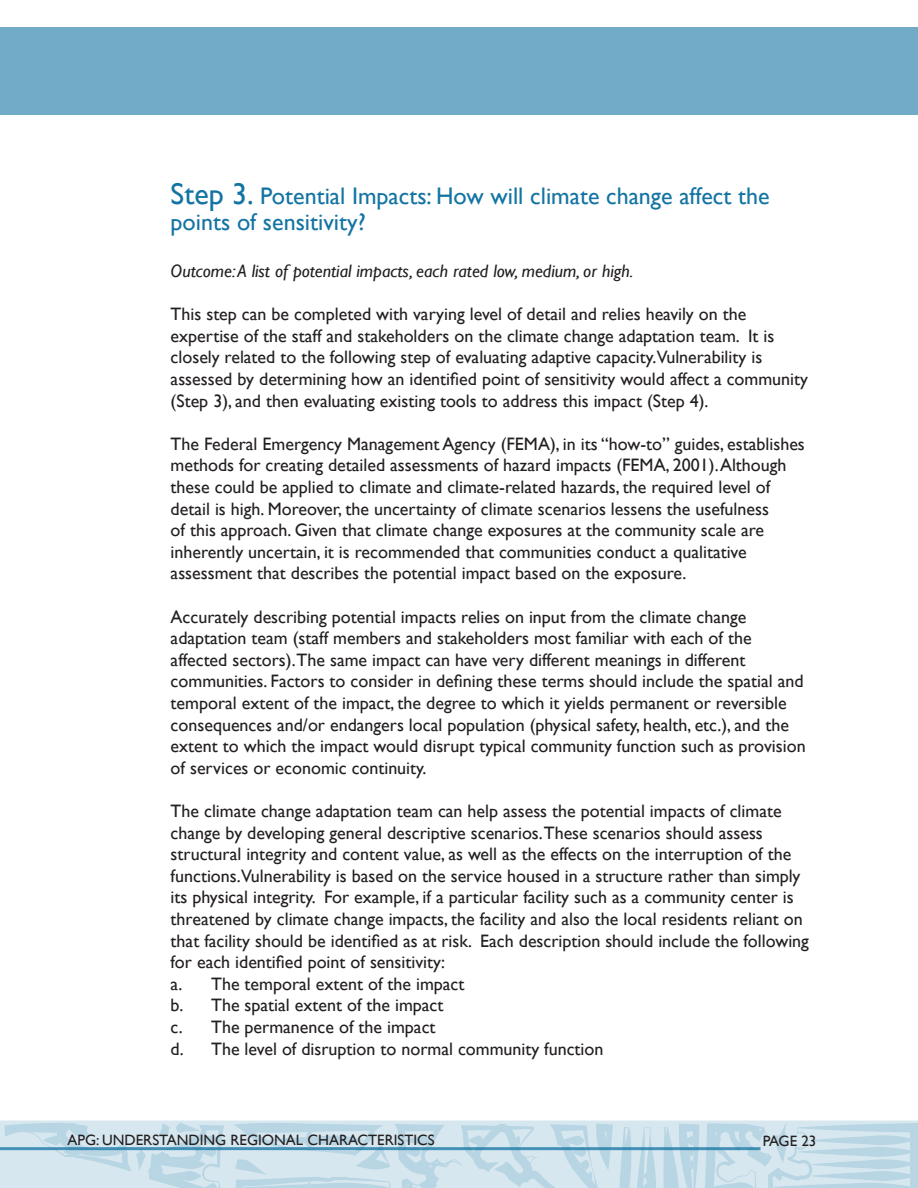
<style>
.page{position:relative;width:918px;height:1188px;background:#fff}
.page>*{position:absolute;margin:0;border:0;box-sizing:border-box;transform-origin:0 0}
.t1{font:24px/25.5px "Gill Sans";color:#1374a3}
.t2{font:18px/21.6px "Gill Sans";color:#231f20}
.t3{font:italic 18px "Gill Sans";color:#231f20}
.t4{font:15px "Gill Sans";color:#231f20}
.s1{font-size:30px}
</style>
<div class="page">
<div style="left:0;top:27px;width:918px;height:87px;background:#71abc7"></div>
<svg style="left:0;top:1120px;width:918px;height:68px;fill:#d7e7ef"></svg>
<svg style="left:619px;top:1127px;width:38px;height:61px"></svg>
<svg style="left:663px;top:1121px;width:255px;height:67px"></svg>
<svg style="left:233px;top:1123px;width:380px;height:65px"></svg>
<svg style="left:4px;top:1122px;width:220px;height:66px"></svg>
<hr style="left:0;top:1147px;width:760px;height:3px;background:#1374a3">
<h1 class="t1" style="left:171px;top:184px;width:600px"><span class="s1">Step 3.</span> Potential Impacts: How will climate change affect the points of sensitivity?</h1>
<p class="t3" style="left:171px;top:260px;width:464px">Outcome:A list of potential impacts, each rated low, medium, or high.</p>
<p class="t2" style="left:171px;top:304px;width:639px">This step can be completed with varying level of detail and relies heavily on the expertise of the staff and stakeholders on the climate change adaptation team. It is closely related to the following step of evaluating adaptive capacity.Vulnerability is assessed by determining how an identified point of sensitivity would affect a community (Step 3), and then evaluating existing tools to address this impact (Step 4).</p>
<p class="t2" style="left:171px;top:433px;width:636px">The Federal Emergency Management Agency (FEMA), in its “how-to” guides, establishes methods for creating detailed assessments of hazard impacts (FEMA, 2001). Although these could be applied to climate and climate-related hazards, the required level of detail is high. Moreover, the uncertainty of climate scenarios lessens the usefulness<br>of this approach. Given that climate change exposures at the community scale are inherently uncertain, it is recommended that communities conduct a qualitative assessment that describes the potential impact based on the exposure.</p>
<p class="t2" style="left:171px;top:606px;width:637px">Accurately describing potential impacts relies on input from the climate change adaptation team (staff members and stakeholders most familiar with each of the affected sectors).The same impact can have very different meanings in different communities. Factors to consider in defining these terms should include the spatial and temporal extent of the impact, the degree to which it yields permanent or reversible consequences and/or endangers local population (physical safety, health, etc.), and the extent to which the impact would disrupt typical community function such as provision of services or economic continuity.</p>
<p class="t2" style="left:171px;top:800px;width:640px">The climate change adaptation team can help assess the potential impacts of climate change by developing general descriptive scenarios.These scenarios should assess structural integrity and content value, as well as the effects on the interruption of the functions.Vulnerability is based on the service housed in a structure rather than simply its physical integrity. For example, if a particular facility such as a community center is threatened by climate change impacts, the facility and also the local residents reliant on that facility should be identified as at risk. Each description should include the following for each identified point of sensitivity:<br>a. The temporal extent of the impact<br>b. The spatial extent of the impact<br>c. The permanence of the impact<br>d. The level of disruption to normal community function</p>
<p class="t4" style="left:68px;top:1131px;width:369px">APG: UNDERSTANDING REGIONAL CHARACTERISTICS</p>
<p class="t4" style="left:763px;top:1132px;width:55px">PAGE 23</p>
</div>
